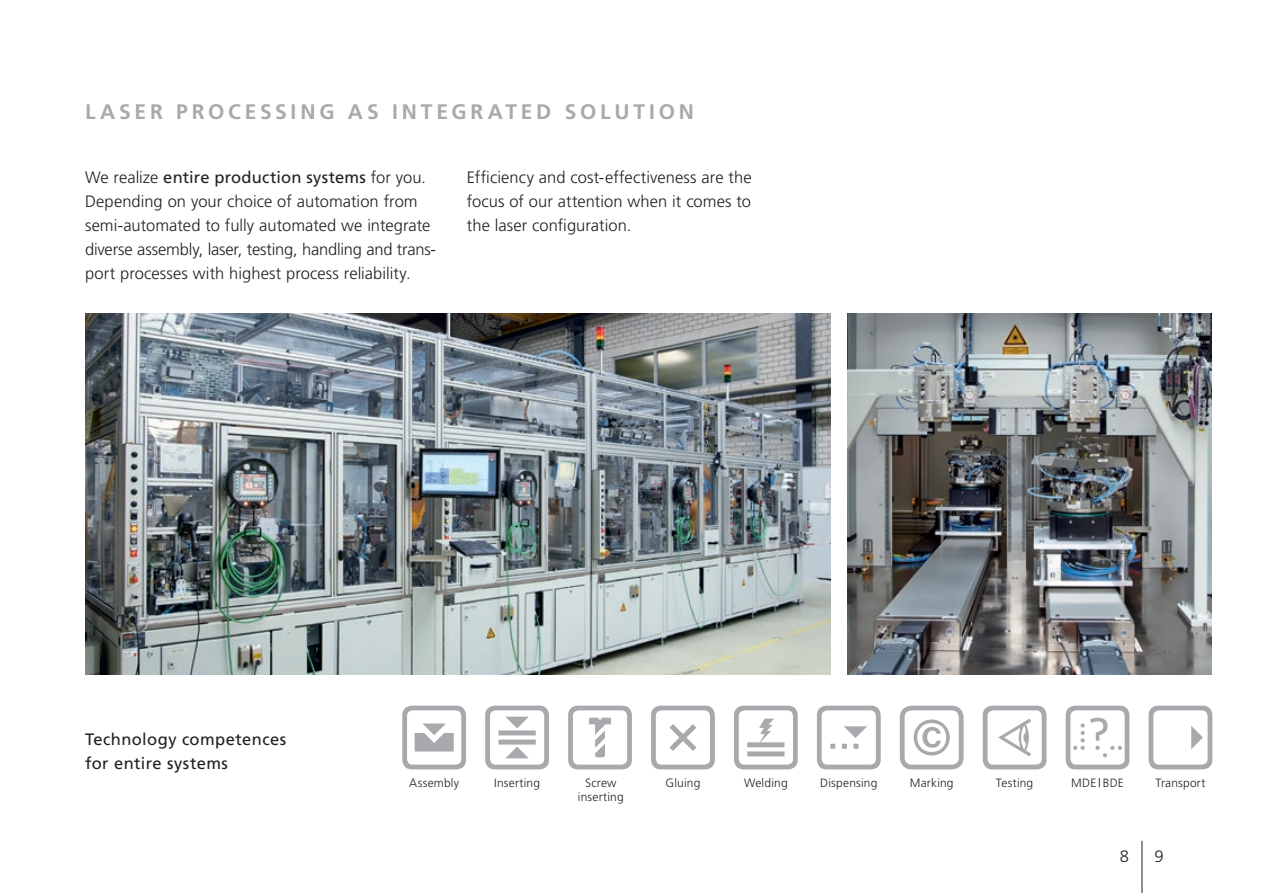
<style>
.page{position:relative;width:1263px;height:893px;background:#fff}
.page>*{position:absolute;margin:0;border:0;box-sizing:border-box;transform-origin:0 0}
.t1{font:700 21px "Frutiger";letter-spacing:.18em;color:#a8a9ad}
.t2{font:300 16.5px/24px "Frutiger";color:#231f20}
.t3{font:16.5px "Frutiger";letter-spacing:.025em;color:#231f20}
.t4{font:300 12px/14.4px "Frutiger";letter-spacing:.015em;color:#231f20;text-align:center}
.s1{font-weight:400}
</style>
<div class="page">
<img style="left:85px;top:313px;width:746px;height:361px">
<img style="left:848px;top:313px;width:364px;height:361px">
<svg style="left:485px;top:706px;width:64px;height:63px"></svg>
<svg style="left:402px;top:706px;width:64px;height:63px"></svg>
<svg style="left:568px;top:706px;width:64px;height:63px"></svg>
<svg style="left:651px;top:706px;width:64px;height:63px"></svg>
<svg style="left:734px;top:706px;width:64px;height:63px"></svg>
<svg style="left:817px;top:706px;width:64px;height:63px"></svg>
<svg style="left:900px;top:706px;width:63px;height:63px"></svg>
<svg style="left:1148px;top:706px;width:64px;height:63px"></svg>
<svg style="left:983px;top:706px;width:63px;height:63px"></svg>
<svg style="left:1066px;top:706px;width:63px;height:63px"></svg>
<hr style="left:1142px;top:841px;width:1px;height:52px;background:#231f20">
<p class="t1" style="left:85px;top:99px;width:610px">LASER PROCESSING AS INTEGRATED SOLUTION</p>
<p class="t2" style="left:85px;top:165px;width:353px">We realize <span class="s1">entire production systems</span> for you.<br>Depending on your choice of automation from semi-automated to fully automated we integrate diverse assembly, laser, testing, handling and trans&shy;port processes with highest process reliability.</p>
<p class="t2" style="left:467px;top:165px;width:286px">Efficiency and cost-effectiveness are the</p>
<p class="t2" style="left:467px;top:189px;width:286px">focus of our attention when it comes to</p>
<p class="t2" style="left:467px;top:213px;width:166px">the laser configuration.</p>
<p class="t3" style="left:85px;top:730px;width:203px">Technology competences</p>
<p class="t3" style="left:85px;top:754px;width:144px">for entire systems</p>
<p class="t4" style="left:409px;top:775px;width:52px">Assembly</p>
<p class="t4" style="left:494px;top:775px;width:48px">Inserting</p>
<p class="t4" style="left:578px;top:775px;width:47px">Screw inserting</p>
<p class="t4" style="left:665px;top:775px;width:36px">Gluing</p>
<p class="t4" style="left:744px;top:775px;width:45px">Welding</p>
<p class="t4" style="left:820px;top:775px;width:59px">Dispensing</p>
<p class="t4" style="left:910px;top:775px;width:45px">Marking</p>
<p class="t4" style="left:996px;top:775px;width:39px">Testing</p>
<p class="t4" style="left:1071px;top:775px;width:54px">MDE | BDE</p>
<p class="t4" style="left:1155px;top:775px;width:51px">Transport</p>
<p class="t2" style="left:1120px;top:844px;width:11px">8</p>
<p class="t2" style="left:1154px;top:844px;width:11px">9</p>
</div>
